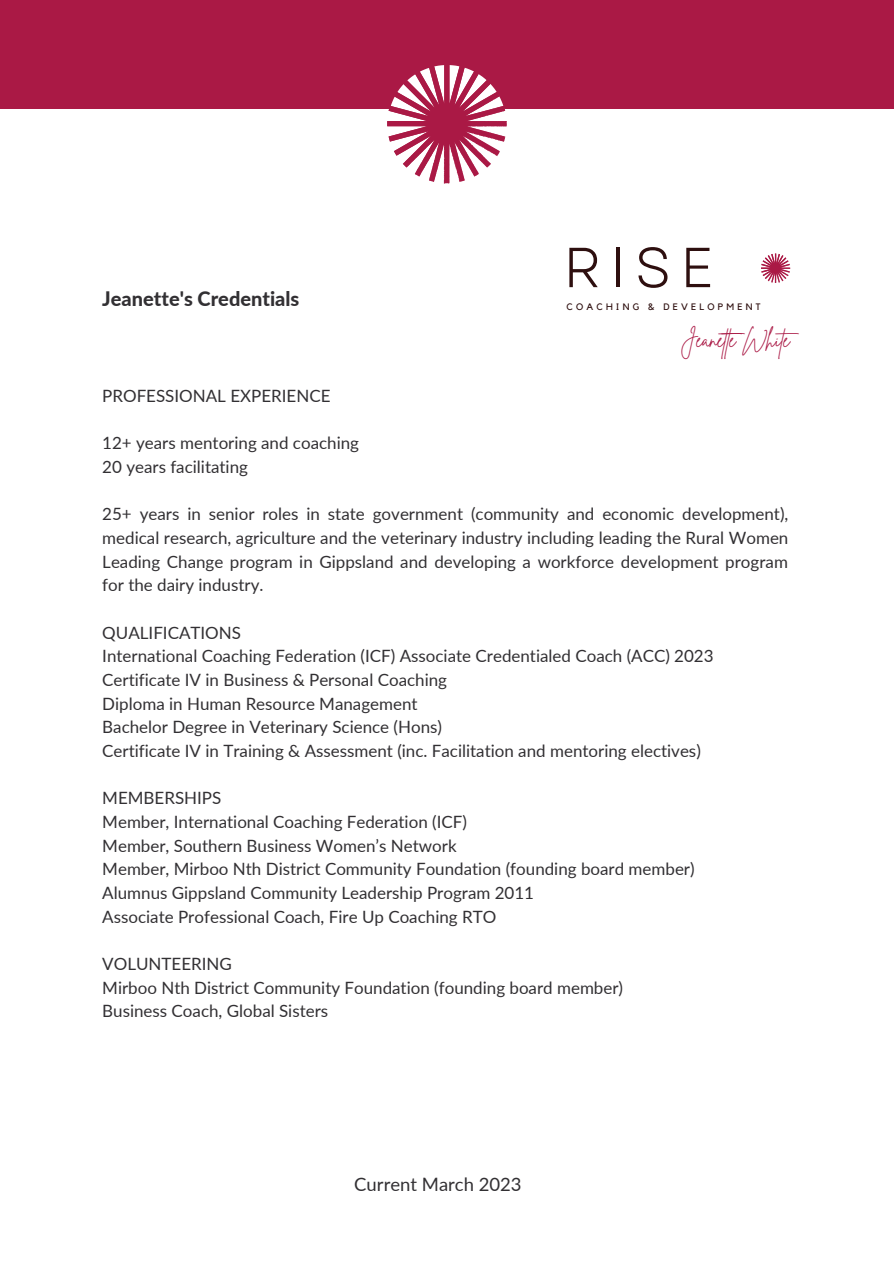
<style>
.page{position:relative;width:894px;height:1264px;background:#fff}
.page>*{position:absolute;margin:0;border:0;box-sizing:border-box;transform-origin:0 0}
.t1{font:56.25px "Garet";color:#2e0f0f}
.t2{font:21px "Brittany Signature";color:#aa1945}
.t3{font:800 19.95px "Lato";color:#323033}
.t4{font:18.45px "Lato";color:#323033}
.t5{font:16.95px/23.7px "Lato";color:#323033}
.t6{font:9.3px "Kollektif";letter-spacing:.34em;color:#2e0f0f}
</style>
<div class="page">
<div style="left:0;top:0;width:893px;height:1263px;background:#aa1945"></div>
<div style="left:0;top:109px;width:893px;height:1154px;background:#fff"></div>
<svg style="left:387px;top:65px;width:119px;height:118px"></svg>
<svg style="left:761px;top:253px;width:29px;height:30px"></svg>
<p class="t3" style="left:102px;top:287px;width:198px">Jeanette's Credentials</p>
<h1 class="t1" style="left:563px;top:227px;width:153px">RISE</h1>
<p class="t6" style="left:566px;top:302px;width:196px">COACHING &amp; DEVELOPMENT</p>
<p class="t2" style="left:680px;top:326px;width:126px">Jeanete White</p>
<p class="t5" style="left:102px;top:384px;width:229px">PROFESSIONAL EXPERIENCE</p>
<p class="t5" style="left:102px;top:431px;width:258px">12+ years mentoring and coaching<br>20 years facilitating</p>
<p class="t5" style="left:102px;top:502px;width:687px;text-align:justify">25+ years in senior roles in state government (community and economic development), medical research, agriculture and the veterinary industry including leading the Rural Women Leading Change program in Gippsland and developing a workforce development program for the dairy industry.</p>
<p class="t5" style="left:102px;top:620px;width:612px">QUALIFICATIONS<br>International Coaching Federation (ICF) Associate Credentialed Coach (ACC) 2023<br>Certificate IV in Business &amp; Personal Coaching<br>Diploma in Human Resource Management<br>Bachelor Degree in Veterinary Science (Hons)<br>Certificate IV in Training &amp; Assessment (inc. Facilitation and mentoring electives)</p>
<p class="t5" style="left:102px;top:786px;width:593px">MEMBERSHIPS<br>Member, International Coaching Federation (ICF)<br>Member, Southern Business Women’s Network<br>Member, Mirboo Nth District Community Foundation (founding board member)<br>Alumnus Gippsland Community Leadership Program 2011<br>Associate Professional Coach, Fire Up Coaching RTO</p>
<p class="t5" style="left:102px;top:951px;width:522px">VOLUNTEERING<br>Mirboo Nth District Community Foundation (founding board member)<br>Business Coach, Global Sisters</p>
<p class="t4" style="left:354px;top:1172px;width:169px">Current March 2023</p>
</div>
